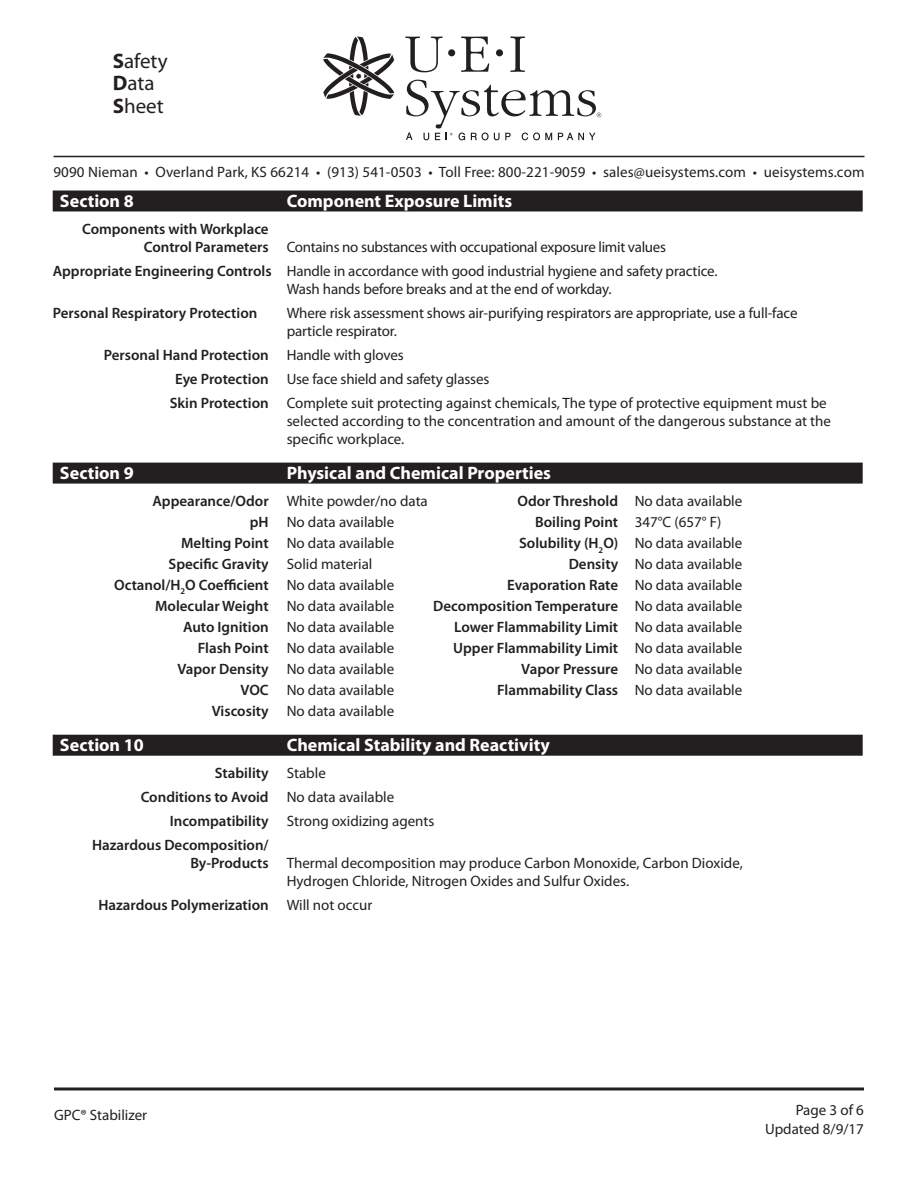
<style>
.page{position:relative;width:918px;height:1188px;background:#fff}
.page>*{position:absolute;margin:0;border:0;box-sizing:border-box;transform-origin:0 0}
.t1{font:21px/22.5px "Myriad Pro";color:#231f20}
.White_Header_Black_R{font:700 18px "Myriad Pro";color:#fff}
.t2{font:15px/18px "Myriad Pro";color:#231f20}
.t3{font:600 15px "Myriad Pro";color:#231f20}
.t4{font:15px/18px "Myriad Pro";letter-spacing:-.02em;color:#231f20}
.s1{font-weight:700}
.s2{font-weight:600}
.s3{font-weight:400}
</style>
<div class="page">
<hr style="left:54px;top:1087px;width:810px;height:3px;background:#231f20">
<svg style="left:323px;top:36px;width:71px;height:80px"></svg>
<div style="left:448px;top:49px;width:7px;height:7px;background:#231f20;border-radius:50%"></div>
<div style="left:496px;top:49px;width:7px;height:7px;background:#231f20;border-radius:50%"></div>
<svg style="left:405px;top:37px;width:38px;height:35px"></svg>
<svg style="left:461px;top:37px;width:28px;height:35px"></svg>
<svg style="left:510px;top:37px;width:15px;height:35px"></svg>
<svg style="left:406px;top:80px;width:195px;height:60px"></svg>
<hr style="left:54px;top:156px;width:810px;height:1px;background:#231f20">
<div style="left:53px;top:190px;width:810px;height:22px;background:#231f20"></div>
<div style="left:53px;top:463px;width:810px;height:21px;background:#231f20"></div>
<div style="left:53px;top:735px;width:810px;height:21px;background:#231f20"></div>
<h1 class="t1" style="left:113px;top:49px;width:56px"><span class="s1">S</span>afety<br><span class="s1">D</span>ata<br><span class="s1">S</span>heet</h1>
<p class="t2" style="left:53px;top:162px;width:813px">9090 Nieman • Overland Park, KS 66214 • (913) 541-0503 • Toll Free: 800-221-9059 • sales@ueisystems.com • ueisystems.com</p>
<p class="White_Header_Black_R" style="left:60px;top:189px;width:75px">Section 8</p>
<p class="White_Header_Black_R" style="left:287px;top:189px;width:227px">Component Exposure Limits</p>
<p class="t4" style="left:144px;top:220px;width:524px;text-indent:-62px"><span class="s2">Components with Workplace<br>Control Parameters</span> Contains no substances with occupational exposure limit values</p>
<p class="t2" style="left:287px;top:262px;width:432px;text-indent:-234px"><span class="s2">Appropriate Engineering Controls</span> Handle in accordance with good industrial hygiene and safety practice.<br>Wash hands before breaks and at the end of workday.</p>
<p class="t3" style="left:53px;top:303px;width:206px">Personal Respiratory Protection</p>
<p class="t2" style="left:287px;top:304px;width:512px">Where risk assessment shows air-purifying respirators are appropriate, use a full-face particle respirator.</p>
<p class="t3" style="left:104px;top:345px;width:302px">Personal Hand Protection <span class="s3">Handle with gloves</span></p>
<p class="t2" style="left:175px;top:370px;width:316px"><span class="s2">Eye Protection</span> Use face shield and safety glasses</p>
<p class="t2" style="left:287px;top:394px;width:546px;text-indent:-117px"><span class="s2">Skin Protection</span> Complete suit protecting against chemicals, The type of protective equipment must be selected according to the concentration and amount of the dangerous substance at the specific workplace.</p>
<p class="White_Header_Black_R" style="left:60px;top:461px;width:75px">Section 9</p>
<p class="White_Header_Black_R" style="left:287px;top:461px;width:266px">Physical and Chemical Properties</p>
<p class="t2" style="left:152px;top:492px;width:277px"><span class="s2">Appearance/Odor</span> White powder/no data</p>
<p class="t2" style="left:518px;top:492px;width:226px"><span class="s2">Odor Threshold</span> No data available</p>
<p class="t2" style="left:250px;top:513px;width:146px"><span class="s2">pH</span> No data available</p>
<p class="t3" style="left:535px;top:513px;width:188px">Boiling Point <span class="s3">347°C (657° F)</span></p>
<p class="t2" style="left:181px;top:534px;width:215px"><span class="s2">Melting Point</span> No data available</p>
<p class="t2" style="left:519px;top:534px;width:225px"><span class="s2">Solubility (H</span><sub>2</sub><span class="s2">O)</span> No data available</p>
<p class="t3" style="left:169px;top:555px;width:205px">Specific Gravity <span class="s3">Solid material</span></p>
<p class="t2" style="left:569px;top:555px;width:175px"><span class="s2">Density</span> No data available</p>
<p class="t3" style="left:114px;top:576px;width:282px">Octanol/H<sub>2</sub>O Coefficient <span class="s3">No data available</span></p>
<p class="t3" style="left:507px;top:576px;width:237px">Evaporation Rate <span class="s3">No data available</span></p>
<p class="t3" style="left:155px;top:597px;width:241px">Molecular Weight <span class="s3">No data available</span></p>
<p class="t3" style="left:433px;top:597px;width:311px">Decomposition Temperature <span class="s3">No data available</span></p>
<p class="t2" style="left:183px;top:618px;width:213px"><span class="s2">Auto Ignition</span> No data available</p>
<p class="t3" style="left:454px;top:618px;width:290px">Lower Flammability Limit <span class="s3">No data available</span></p>
<p class="t2" style="left:198px;top:639px;width:198px"><span class="s2">Flash Point</span> No data available</p>
<p class="t3" style="left:453px;top:639px;width:291px">Upper Flammability Limit <span class="s3">No data available</span></p>
<p class="t2" style="left:177px;top:660px;width:218px"><span class="s2">Vapor Density</span> No data available</p>
<p class="t2" style="left:521px;top:660px;width:223px"><span class="s2">Vapor Pressure</span> No data available</p>
<p class="t2" style="left:240px;top:681px;width:155px"><span class="s2">VOC</span> No data available</p>
<p class="t3" style="left:497px;top:681px;width:247px">Flammability Class <span class="s3">No data available</span></p>
<p class="t2" style="left:212px;top:702px;width:184px"><span class="s2">Viscosity</span> No data available</p>
<p class="White_Header_Black_R" style="left:60px;top:733px;width:85px">Section 10</p>
<p class="White_Header_Black_R" style="left:287px;top:733px;width:265px">Chemical Stability and Reactivity</p>
<p class="t3" style="left:215px;top:764px;width:112px">Stability <span class="s3">Stable</span></p>
<p class="t3" style="left:141px;top:788px;width:255px">Conditions to Avoid <span class="s3">No data available</span></p>
<p class="t2" style="left:170px;top:812px;width:266px"><span class="s2">Incompatibility</span> Strong oxidizing agents</p>
<p class="t3" style="left:92px;top:836px;width:178px">Hazardous Decomposition/</p>
<p class="t2" style="left:190px;top:854px;width:554px"><span class="s2">By-Products</span> Thermal decomposition may produce Carbon Monoxide, Carbon Dioxide,</p>
<p class="t2" style="left:287px;top:872px;width:344px">Hydrogen Chloride, Nitrogen Oxides and Sulfur Oxides.</p>
<p class="t3" style="left:98px;top:896px;width:275px">Hazardous Polymerization <span class="s3">Will not occur</span></p>
<p class="t2" style="left:54px;top:1106px;width:95px">GPC® Stabilizer</p>
<p class="t2" style="left:765px;top:1099px;width:100px;line-height:19.5px;text-align:right">Page 3 of 6<br>Updated 8/9/17</p>
</div>
